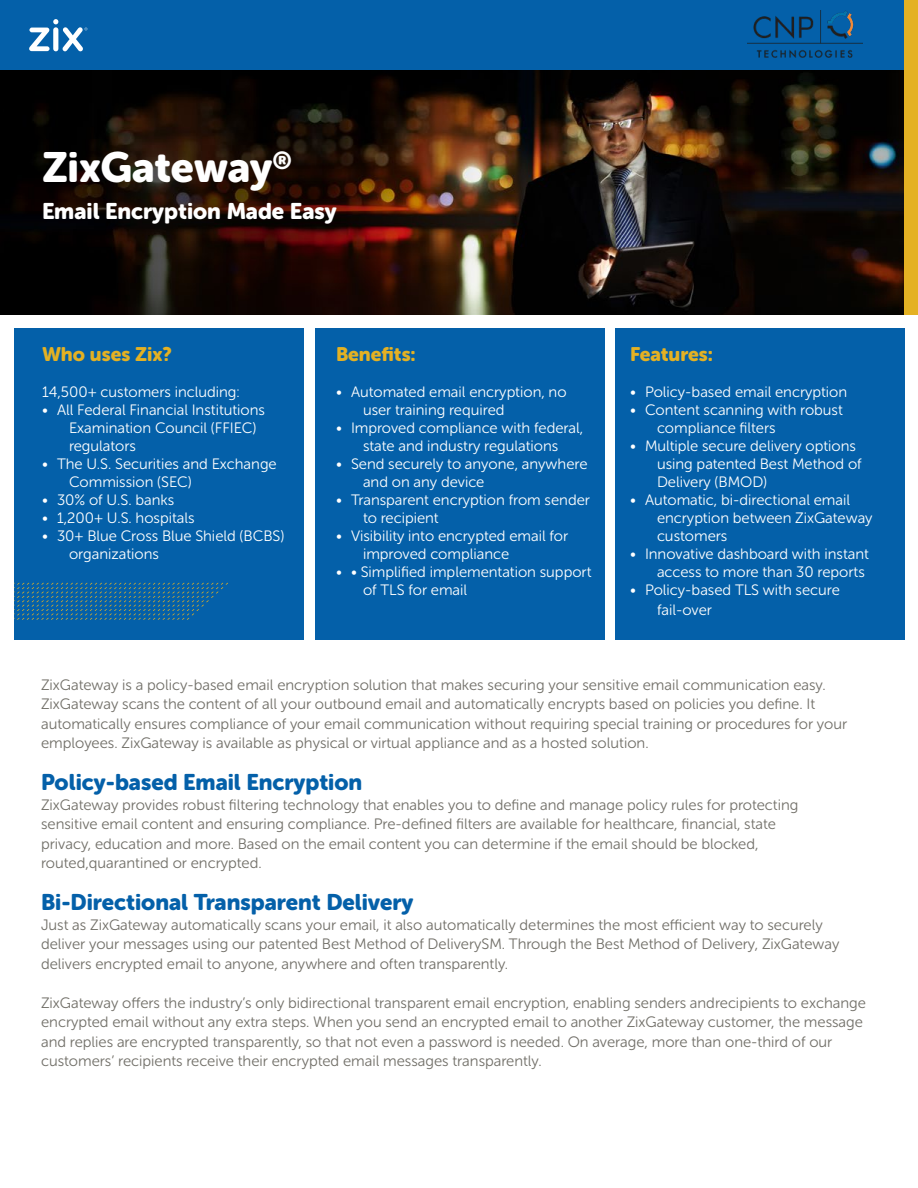
<style>
.page{position:relative;width:918px;height:1188px;background:#fff}
.page>*{position:absolute;margin:0;border:0;box-sizing:border-box;transform-origin:0 0}
.t1{font:42px "Museo Sans Rounded 900";letter-spacing:-.005em;color:#fff}
.t2{font:22.5px "Museo Sans Rounded 900";color:#0460a9}
.t3{font:22.5px "Museo Sans Rounded 900";color:#fff}
.t4{font:19.5px "Museo Sans Rounded 900";color:#e4b123}
.t5{font:15px/19.5px "Museo Sans Rounded 300";color:#716f68}
.t6{font:15px/18px "Museo Sans Rounded 300";color:#fff}
</style>
<div class="page">
<img style="left:0;top:69px;width:904px;height:245px">
<div style="left:0;top:0;width:918px;height:69px;background:#0460a9"></div>
<div style="left:14px;top:328px;width:289px;height:311px;background:#0460a9"></div>
<div style="left:315px;top:328px;width:289px;height:311px;background:#0460a9"></div>
<div style="left:615px;top:328px;width:289px;height:311px;background:#0460a9"></div>
<div style="left:904px;top:0;width:14px;height:314px;background:#e4b123"></div>
<svg style="left:14px;top:583px;width:214px;height:37px"></svg>
<svg style="left:29px;top:19px;width:58px;height:32px"></svg>
<img style="left:748px;top:10px;width:114px;height:47px">
<h1 class="t1" style="left:42px;top:144px;width:251px">ZixGateway<sup>®</sup></h1>
<h2 class="t3" style="left:42px;top:199px;width:296px">Email Encryption Made Easy</h2>
<h3 class="t4" style="left:42px;top:343px;width:132px">Who uses Zix?</h3>
<p class="t6" style="left:42px;top:383px;width:199px">14,500+ customers including:</p>
<p class="t6" style="left:69px;top:401px;width:198px;text-indent:-27px">• All Federal Financial Institutions<br>Examination Council (FFIEC) regulators</p>
<p class="t6" style="left:69px;top:455px;width:209px;text-indent:-27px">• The U.S. Securities and Exchange<br>Commission (SEC)</p>
<p class="t6" style="left:42px;top:491px;width:134px">• 30% of U.S. banks</p>
<p class="t6" style="left:42px;top:509px;width:154px">• 1,200+ U.S. hospitals</p>
<p class="t6" style="left:69px;top:527px;width:217px;text-indent:-27px">• 30+ Blue Cross Blue Shield (BCBS) organizations</p>
<h3 class="t4" style="left:336px;top:343px;width:81px">Benefits:</h3>
<p class="t6" style="left:363px;top:383px;width:205px;text-indent:-27px">• Automated email encryption, no user training required</p>
<p class="t6" style="left:336px;top:419px;width:249px;text-align:center">• Improved compliance with federal, state and industry regulations</p>
<p class="t6" style="left:363px;top:455px;width:226px;text-indent:-27px">• Send securely to anyone, anywhere and on any device</p>
<p class="t6" style="left:363px;top:491px;width:228px;text-indent:-27px">• Transparent encryption from sender to recipient</p>
<p class="t6" style="left:363px;top:527px;width:207px;text-indent:-27px">• Visibility into encrypted email for improved compliance</p>
<p class="t6" style="left:363px;top:563px;width:230px;text-indent:-27px">• • Simplified implementation support of TLS for email</p>
<h3 class="t4" style="left:630px;top:343px;width:85px">Features:</h3>
<p class="t6" style="left:630px;top:383px;width:219px">• Policy-based email encryption</p>
<p class="t6" style="left:657px;top:401px;width:187px;text-indent:-27px">• Content scanning with robust compliance filters</p>
<p class="t6" style="left:657px;top:437px;width:206px;text-indent:-27px">• Multiple secure delivery options using patented Best Method of<br>Delivery (BMOD)</p>
<p class="t6" style="left:657px;top:491px;width:217px;text-indent:-27px">• Automatic, bi-directional email encryption between ZixGateway customers</p>
<p class="t6" style="left:630px;top:545px;width:240px;text-align:right">• Innovative dashboard with instant access to more than 30 reports</p>
<p class="t6" style="left:657px;top:580px;width:184px;line-height:19.5px;text-indent:-27px">• Policy-based TLS with secure fail-over</p>
<p class="t5" style="left:41px;top:675px;width:808px">ZixGateway is a policy-based email encryption solution that makes securing your sensitive email communication easy.<br>ZixGateway scans the content of all your outbound email and automatically encrypts based on policies you define. It automatically ensures compliance of your email communication without requiring special training or procedures for your employees. ZixGateway is available as physical or virtual appliance and as a hosted solution.</p>
<h2 class="t2" style="left:41px;top:770px;width:323px">Policy-based Email Encryption</h2>
<p class="t5" style="left:41px;top:795px;width:759px">ZixGateway provides robust filtering technology that enables you to define and manage policy rules for protecting sensitive email content and ensuring compliance. Pre-defined filters are available for healthcare, financial, state privacy, education and more. Based on the email content you can determine if the email should be blocked, routed,quarantined or encrypted.</p>
<h2 class="t2" style="left:41px;top:890px;width:374px">Bi-Directional Transparent Delivery</h2>
<p class="t5" style="left:41px;top:915px;width:800px">Just as ZixGateway automatically scans your email, it also automatically determines the most efficient way to securely deliver your messages using our patented Best Method of DeliverySM. Through the Best Method of Delivery, ZixGateway delivers encrypted email to anyone, anywhere and often transparently.</p>
<p class="t5" style="left:41px;top:993px;width:826px">ZixGateway offers the industry’s only bidirectional transparent email encryption, enabling senders andrecipients to exchange encrypted email without any extra steps. When you send an encrypted email to another ZixGateway customer, the message and replies are encrypted transparently, so that not even a password is needed. On average, more than one-third of our customers’ recipients receive their encrypted email messages transparently.</p>
</div>
